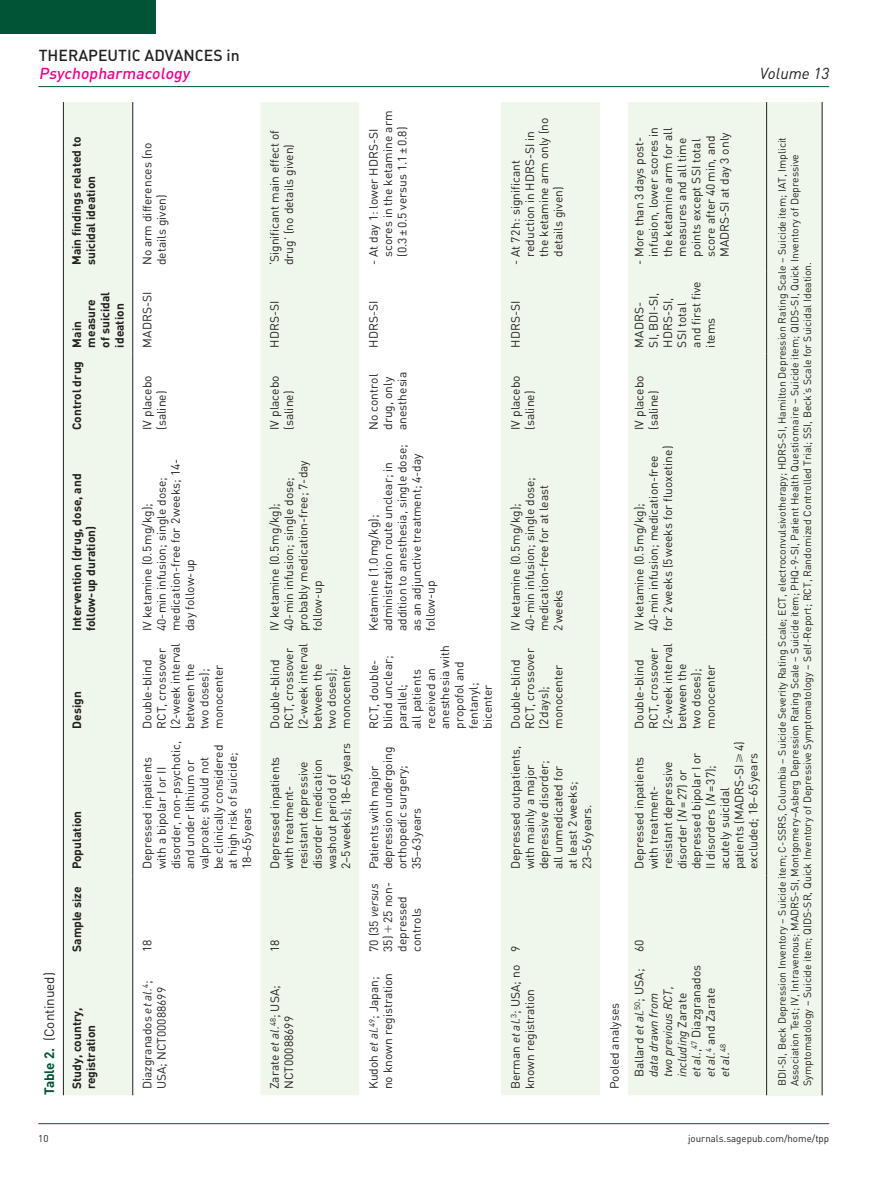
<style>
.page{position:relative;width:893px;height:1191px;background:#fff}
.page>*{position:absolute;margin:0;border:0;box-sizing:border-box;transform-origin:0 0}
.t1{font:15.75px "DIN Medium Alternate";color:#231f20}
.t2{font:italic 15.75px "DIN Medium Alternate";color:#ed028c}
.t3{font:italic 15.75px "DIN";color:#231f20}
.t4{font:13.5px "DIN";color:#231f20}
.t5{font:12px/14.2px "DIN";color:#231f20}
.t6{font:700 12px/14.2px "DIN";color:#231f20}
.t7{font:italic 12px/14.2px "DIN";color:#231f20}
.t8{font:10.5px/12.8px "DIN";color:#231f20}
.t9{font:9.75px "DIN";color:#231f20}
.s1{font-weight:700;color:#015436}
.s2{font-style:italic}
.s3{font-style:normal}
</style>
<div class="page">
<hr style="left:38px;top:86px;width:791px;height:1px;background:#015436">
<hr style="left:38px;top:1123px;width:791px;height:1px;background:#015436">
<div style="left:0;top:0;width:155px;height:34px;background:#015436"></div>
<div style="left:767px;top:102px;width:56px;height:993px;background:#eff7ea"></div>
<hr style="left:822px;top:102px;width:1px;height:993px;background:#231f20">
<div style="left:64px;top:102px;width:702px;height:993px;background:#eff7ea"></div>
<svg style="left:133px;top:102px;width:495px;height:993px"></svg>
<hr style="left:132px;top:958px;width:1px;height:137px;background:#231f20">
<hr style="left:132px;top:875px;width:1px;height:83px;background:#231f20">
<hr style="left:132px;top:735px;width:1px;height:140px;background:#231f20">
<hr style="left:132px;top:637px;width:1px;height:98px;background:#231f20">
<hr style="left:132px;top:436px;width:1px;height:201px;background:#231f20">
<hr style="left:132px;top:353px;width:1px;height:83px;background:#231f20">
<hr style="left:132px;top:271px;width:1px;height:82px;background:#231f20">
<hr style="left:132px;top:102px;width:1px;height:169px;background:#231f20">
<hr style="left:766px;top:958px;width:1px;height:137px;background:#231f20">
<hr style="left:766px;top:875px;width:1px;height:83px;background:#231f20">
<hr style="left:766px;top:735px;width:1px;height:140px;background:#231f20">
<hr style="left:766px;top:637px;width:1px;height:98px;background:#231f20">
<hr style="left:766px;top:436px;width:1px;height:201px;background:#231f20">
<hr style="left:766px;top:353px;width:1px;height:83px;background:#231f20">
<hr style="left:766px;top:271px;width:1px;height:82px;background:#231f20">
<hr style="left:766px;top:102px;width:1px;height:169px;background:#231f20">
<hr style="left:63px;top:102px;width:1px;height:993px;background:#231f20">
<svg style="left:385px;top:925px;width:7px;height:7px"></svg>
<h1 class="t1" style="left:39px;top:45px;width:202px">THERAPEUTIC ADVANCES IN</h1>
<h1 class="t2" style="left:39px;top:63px;width:152px">Psychopharmacology</h1>
<p class="t6" style="left:69px;top:265px;width:130px;rotate:-90deg">Main findings related to suicidal ideation</p>
<p class="t6" style="left:69px;top:347px;width:57px;text-indent:-82px;rotate:-90deg">Control drug Main measure of suicidal ideation</p>
<p class="t6" style="left:69px;top:631px;width:159px;rotate:-90deg">Intervention (drug, dose, and follow-up duration)</p>
<p class="t6" style="left:69px;top:729px;width:39px;rotate:-90deg">Design</p>
<p class="t4" style="left:41px;top:1095px;width:125px;rotate:-90deg"><span class="s1">Table 2.</span> (Continued)</p>
<p class="t6" style="left:69px;top:869px;width:60px;rotate:-90deg">Population</p>
<p class="t6" style="left:69px;top:952px;width:67px;rotate:-90deg">Sample size</p>
<p class="t6" style="left:69px;top:1089px;width:83px;rotate:-90deg">Study, country, registration</p>
<p class="t5" style="left:140px;top:265px;width:124px;rotate:-90deg">No arm differences (no details given)</p>
<p class="t5" style="left:140px;top:347px;width:57px;rotate:-90deg">MADRS-SI</p>
<p class="t5" style="left:140px;top:430px;width:56px;rotate:-90deg">IV placebo (saline)</p>
<p class="t5" style="left:140px;top:631px;width:174px;rotate:-90deg">IV ketamine (0.5mg/kg);<br>40-min infusion; single dose; medication-free for 2weeks; 14- day follow-up</p>
<p class="t5" style="left:140px;top:729px;width:87px;rotate:-90deg">Double-blind<br>RCT, crossover (2-week interval between the two doses); monocenter</p>
<p class="t5" style="left:140px;top:869px;width:130px;rotate:-90deg">Depressed inpatients with a bipolar I or II disorder, non-psychotic, and under lithium or valproate; should not<br>be clinically considered at high risk of suicide;<br>18–65years</p>
<p class="t5" style="left:140px;top:952px;width:14px;rotate:-90deg">18</p>
<p class="t5" style="left:140px;top:1089px;width:110px;rotate:-90deg">Diazgranados <span class="s2">et al.</span><sup>4</sup>;<br>USA; NCT00088699</p>
<p class="t5" style="left:267px;top:265px;width:137px;rotate:-90deg">‘Significant main effect of drug’ (no details given)</p>
<p class="t5" style="left:267px;top:347px;width:48px;rotate:-90deg">HDRS-SI</p>
<p class="t5" style="left:267px;top:430px;width:56px;rotate:-90deg">IV placebo (saline)</p>
<p class="t5" style="left:267px;top:631px;width:172px;rotate:-90deg">IV ketamine (0.5mg/kg);<br>40-min infusion; single dose; probably medication-free; 7-day follow-up</p>
<p class="t5" style="left:267px;top:729px;width:87px;rotate:-90deg">Double-blind<br>RCT, crossover (2-week interval between the two doses); monocenter</p>
<p class="t5" style="left:267px;top:869px;width:128px;rotate:-90deg">Depressed inpatients with treatment&shy;resistant depressive disorder (medication washout period of<br>2–5weeks); 18–65years</p>
<p class="t5" style="left:267px;top:952px;width:14px;rotate:-90deg">18</p>
<p class="t5" style="left:267px;top:1089px;width:105px;rotate:-90deg">Zarate <span class="s2">et al.</span><sup>48</sup>; USA;<br>NCT00088699</p>
<p class="t5" style="left:366px;top:257px;width:148px;text-indent:-8px;rotate:-90deg">- At day 1: lower HDRS-SI scores in the ketamine arm (0.3±0.5 versus 1.1±0.8)</p>
<p class="t5" style="left:366px;top:347px;width:48px;rotate:-90deg">HDRS-SI</p>
<p class="t5" style="left:366px;top:430px;width:59px;rotate:-90deg">No control drug, only anesthesia</p>
<p class="t5" style="left:366px;top:631px;width:188px;rotate:-90deg">Ketamine (1.0mg/kg); administration route unclear; in addition to anesthesia, single dose; as an adjunctive treatment; 4-day follow-up</p>
<p class="t5" style="left:366px;top:729px;width:85px;rotate:-90deg">RCT, double&shy;blind unclear; parallel;<br>all patients received an anesthesia with propofol and fentanyl; bicenter</p>
<p class="t5" style="left:366px;top:869px;width:124px;rotate:-90deg">Patients with major depression undergoing orthopedic surgery;<br>35–63years</p>
<p class="t7" style="left:366px;top:952px;width:70px;rotate:-90deg"><span class="s3">70 (35</span> versus</p>
<p class="t5" style="left:381px;top:952px;width:71px;rotate:-90deg">35) 25 non&shy;depressed controls</p>
<p class="t5" style="left:366px;top:1089px;width:118px;rotate:-90deg">Kudoh <span class="s2">et al.</span><sup>49</sup>; Japan; no known registration</p>
<p class="t5" style="left:508px;top:257px;width:141px;text-indent:-8px;rotate:-90deg">- At 72h: significant reduction in HDRS-SI in the ketamine arm only (no details given)</p>
<p class="t5" style="left:508px;top:347px;width:48px;rotate:-90deg">HDRS-SI</p>
<p class="t5" style="left:508px;top:430px;width:56px;rotate:-90deg">IV placebo (saline)</p>
<p class="t5" style="left:508px;top:631px;width:155px;rotate:-90deg">IV ketamine (0.5mg/kg);<br>40-min infusion; single dose; medication-free for at least<br>2weeks</p>
<p class="t5" style="left:508px;top:729px;width:82px;rotate:-90deg">Double-blind<br>RCT, crossover (2days); monocenter</p>
<p class="t5" style="left:508px;top:869px;width:125px;rotate:-90deg">Depressed outpatients, with mainly a major depressive disorder; all unmedicated for<br>at least 2weeks;<br>23–56years.</p>
<p class="t5" style="left:508px;top:952px;width:8px;rotate:-90deg">9</p>
<p class="t5" style="left:508px;top:1089px;width:126px;rotate:-90deg">Berman <span class="s2">et al.</span><sup>3</sup>; USA; no known registration</p>
<h1 class="t3" style="left:760px;top:63px;width:71px">Volume 13</h1>
<p class="t5" style="left:632px;top:257px;width:131px;text-indent:-8px;rotate:-90deg">- More than 3days post&shy;infusion, lower scores in the ketamine arm for all measures and all time points except SSI total score after 40min, and<br>MADRS-SI at day 3 only</p>
<p class="t8" style="left:775px;top:1086px;width:950px;rotate:-90deg">BDI-SI, Beck Depression Inventory – Suicide item; C-SSRS, Columbia – Suicide Severity Rating Scale; ECT, electroconvulsivotherapy; HDRS-SI, Hamilton Depression Rating Scale – Suicide item; IAT, Implicit<br>Association Test; IV, Intravenous; MADRS-SI, Montgomery–Asberg Depression Rating Scale – Suicide item; PHQ-9-SI, Patient Health Questionnaire – Suicide item; QIDS-SI, Quick Inventory of Depressive<br>Symptomatology – Suicide item; QIDS-SR, Quick Inventory of Depressive Symptomatology – Self-Report; RCT, Randomized Controlled Trial; SSI, Beck’s Scale for Suicidal Ideation.</p>
<p class="t5" style="left:632px;top:347px;width:67px;rotate:-90deg">MADRS-<br>SI, BDI-SI,<br>HDRS-SI,<br>SSI total and first five items</p>
<p class="t5" style="left:632px;top:430px;width:56px;rotate:-90deg">IV placebo (saline)</p>
<p class="t5" style="left:632px;top:631px;width:187px;rotate:-90deg">IV ketamine (0.5mg/kg);<br>40-min infusion; medication-free for 2weeks (5weeks for fluoxetine)</p>
<p class="t5" style="left:632px;top:729px;width:87px;rotate:-90deg">Double-blind<br>RCT, crossover (2-week interval between the two doses); monocenter</p>
<p class="t5" style="left:632px;top:869px;width:129px;rotate:-90deg">Depressed inpatients with treatment&shy;resistant depressive disorder (<span class="s2">N</span>=27) or depressed bipolar I or<br>II disorders (<span class="s2">N</span>=37); acutely suicidal patients (MADRS-SI⩾4) excluded; 18–65years</p>
<p class="t5" style="left:632px;top:952px;width:14px;rotate:-90deg">60</p>
<p class="t5" style="left:602px;top:1077px;width:110px;line-height:24.8px;text-indent:-12px;rotate:-90deg">Pooled analyses<br>Ballard <span class="s2">et al.</span><sup>50</sup>; USA;</p>
<p class="t7" style="left:646px;top:1077px;width:114px;rotate:-90deg">data drawn from<br>two previous RCT, including <span class="s3">Zarate<br></span>et al.<span class="s3">,</span><sup>47</sup> <span class="s3">Diazgranados </span>et al.<sup>4</sup> <span class="s3">and Zarate<br></span>et al.<sup>48</sup></p>
<p class="t9" style="left:38px;top:1132px;width:12px">10</p>
<p class="t9" style="left:688px;top:1132px;width:143px">journals.sagepub.com/home/tpp</p>
</div>
